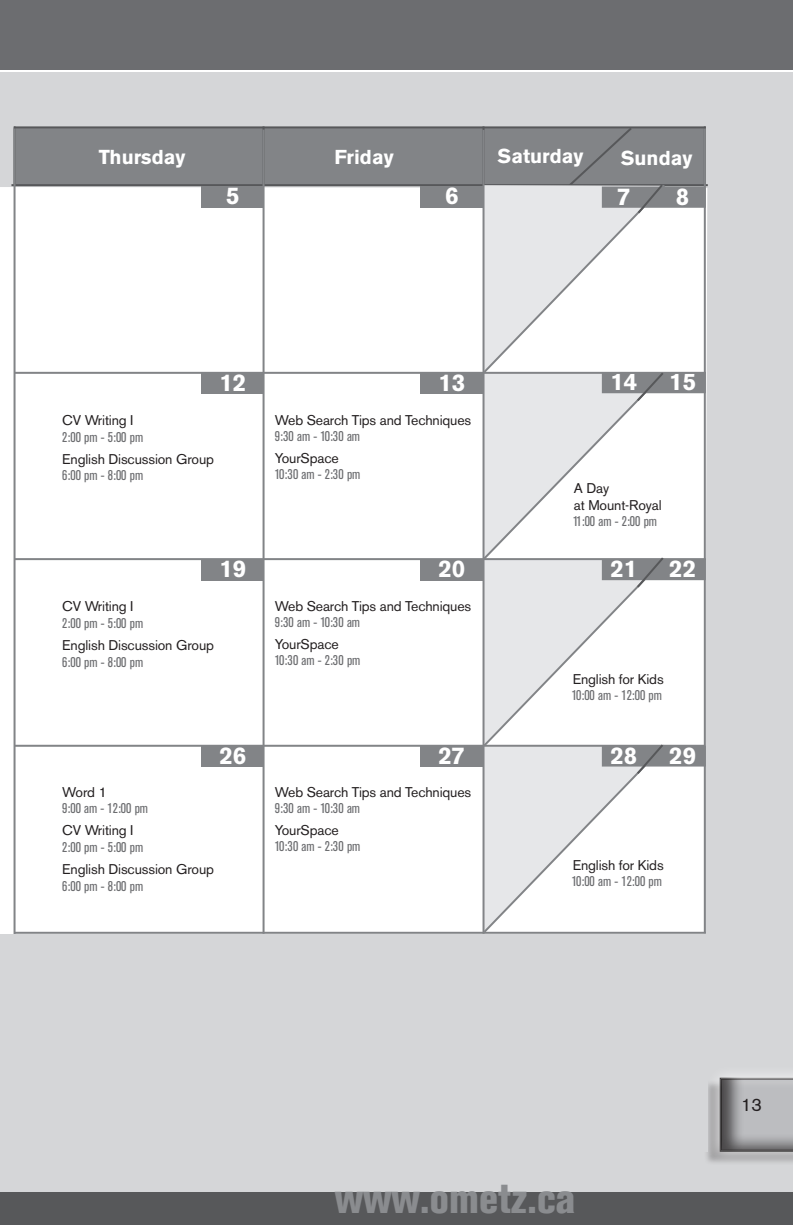
<style>
.page{position:relative;width:793px;height:1225px;background:#fff}
.page>*{position:absolute;margin:0;border:0;box-sizing:border-box;transform-origin:0 0}
.t1{font:800 condensed 40px "Akzidenz Grotesk BE";color:#8a8c8f}
.t2{font:700 24px "Akzidenz Grotesk BE";color:#fff}
.t3{font:700 20px "Akzidenz Grotesk BE";color:#fff}
.t4{font:18px "Akzidenz Grotesk BE";color:#231f20}
.t5{font:14px/16.8px "Akzidenz Grotesk BE";letter-spacing:-.01em;color:#231f20}
.t6{font:condensed 14px "Akzidenz Grotesk BE";color:#6c6d70}
</style>
<div class="page">
<div style="left:0;top:72px;width:792px;height:1122px;background:#d5d6d8"></div>
<div style="left:0;top:0;width:792px;height:70px;background:#6c6d70"></div>
<div style="left:706px;top:1064px;width:86px;height:100px;background:#fff;opacity:.75"></div>
<div style="left:717px;top:1073px;width:75px;height:80px;background:#231f20;opacity:.75"></div>
<div style="left:0;top:1191px;width:792px;height:33px;background:#57585a"></div>
<div style="left:0;top:187px;width:706px;height:747px;background:#fff"></div>
<div style="left:14px;top:127px;width:690px;height:59px;background:#828487;border:2px solid #828487"></div>
<hr style="left:14px;top:931px;width:691px;height:2px;background:#828487">
<hr style="left:11px;top:184px;width:696px;height:2px;background:#57585a">
<hr style="left:14px;top:126px;width:691px;height:2px;background:#57585a">
<hr style="left:262px;top:126px;width:2px;height:60px;background:#57585a">
<div style="left:202px;top:372px;width:62px;height:21px;background:#828487"></div>
<div style="left:420px;top:372px;width:62px;height:21px;background:#828487"></div>
<div style="left:202px;top:559px;width:62px;height:21px;background:#828487"></div>
<div style="left:420px;top:559px;width:62px;height:21px;background:#828487"></div>
<div style="left:202px;top:746px;width:62px;height:21px;background:#828487"></div>
<div style="left:420px;top:745px;width:62px;height:21px;background:#828487"></div>
<div style="left:202px;top:186px;width:62px;height:21px;background:#828487"></div>
<div style="left:420px;top:186px;width:62px;height:21px;background:#828487"></div>
<hr style="left:14px;top:128px;width:2px;height:806px;background:#828487">
<hr style="left:262px;top:129px;width:2px;height:804px;background:#828487">
<hr style="left:14px;top:372px;width:691px;height:2px;background:#828487">
<hr style="left:14px;top:558px;width:691px;height:2px;background:#828487">
<hr style="left:14px;top:744px;width:690px;height:2px;background:#828487">
<svg style="left:480px;top:126px;width:225px;height:808px;background:#e5e5e6"></svg>
<h3 class="t3" style="left:99px;top:145px;width:88px">Thursday</h3>
<h3 class="t3" style="left:334px;top:145px;width:61px">Friday</h3>
<h3 class="t3" style="left:497px;top:145px;width:87px">Saturday</h3>
<h3 class="t3" style="left:620px;top:146px;width:73px">Sunday</h3>
<h2 class="t2" style="left:226px;top:182px;width:15px">5</h2>
<h2 class="t2" style="left:445px;top:182px;width:15px">6</h2>
<h2 class="t2" style="left:616px;top:182px;width:15px">7</h2>
<h2 class="t2" style="left:675px;top:182px;width:15px">8</h2>
<h2 class="t2" style="left:219px;top:368px;width:28px">12</h2>
<h2 class="t2" style="left:438px;top:368px;width:28px">13</h2>
<p class="t5" style="left:62px;top:411px;width:73px">CV Writing I</p>
<p class="t6" style="left:62px;top:429px;width:82px">2:00 pm - 5:00 pm</p>
<p class="t5" style="left:62px;top:450px;width:153px">English Discussion Group</p>
<p class="t6" style="left:62px;top:467px;width:82px">6:00 pm - 8:00 pm</p>
<p class="t5" style="left:275px;top:411px;width:198px">Web Search Tips and Techniques</p>
<p class="t6" style="left:275px;top:428px;width:87px">9:30 am - 10:30 am</p>
<p class="t5" style="left:275px;top:449px;width:65px">YourSpace</p>
<p class="t6" style="left:275px;top:466px;width:87px">10:30 am - 2:30 pm</p>
<h2 class="t2" style="left:219px;top:555px;width:28px">19</h2>
<h2 class="t2" style="left:438px;top:555px;width:28px">20</h2>
<p class="t5" style="left:62px;top:597px;width:73px">CV Writing I</p>
<p class="t6" style="left:62px;top:615px;width:82px">2:00 pm - 5:00 pm</p>
<p class="t5" style="left:62px;top:636px;width:153px">English Discussion Group</p>
<p class="t6" style="left:62px;top:653px;width:82px">6:00 pm - 8:00 pm</p>
<p class="t5" style="left:275px;top:597px;width:198px">Web Search Tips and Techniques</p>
<p class="t6" style="left:275px;top:614px;width:87px">9:30 am - 10:30 am</p>
<p class="t5" style="left:275px;top:635px;width:65px">YourSpace</p>
<p class="t6" style="left:275px;top:652px;width:87px">10:30 am - 2:30 pm</p>
<h2 class="t2" style="left:219px;top:742px;width:28px">26</h2>
<h2 class="t2" style="left:438px;top:741px;width:28px">27</h2>
<p class="t5" style="left:62px;top:783px;width:46px">Word 1</p>
<p class="t6" style="left:62px;top:800px;width:87px">9:00 am - 12:00 pm</p>
<p class="t5" style="left:62px;top:821px;width:73px">CV Writing I</p>
<p class="t6" style="left:62px;top:839px;width:82px">2:00 pm - 5:00 pm</p>
<p class="t5" style="left:62px;top:860px;width:153px">English Discussion Group</p>
<p class="t6" style="left:62px;top:878px;width:82px">6:00 pm - 8:00 pm</p>
<p class="t5" style="left:275px;top:783px;width:198px">Web Search Tips and Techniques</p>
<p class="t6" style="left:275px;top:800px;width:87px">9:30 am - 10:30 am</p>
<p class="t5" style="left:275px;top:821px;width:65px">YourSpace</p>
<p class="t6" style="left:275px;top:838px;width:87px">10:30 am - 2:30 pm</p>
<h2 class="t2" style="left:610px;top:368px;width:28px">14</h2>
<h2 class="t2" style="left:668px;top:368px;width:28px">15</h2>
<p class="t5" style="left:573px;top:479px;width:89px">A Day<br>at Mount-Royal</p>
<p class="t6" style="left:572px;top:513px;width:85px">11:00 am - 2:00 pm</p>
<h2 class="t2" style="left:610px;top:554px;width:28px">21</h2>
<h2 class="t2" style="left:668px;top:554px;width:28px">22</h2>
<p class="t5" style="left:572px;top:670px;width:92px">English for Kids</p>
<p class="t6" style="left:571px;top:687px;width:92px">10:00 am - 12:00 pm</p>
<h2 class="t2" style="left:610px;top:741px;width:28px">28</h2>
<h2 class="t2" style="left:668px;top:741px;width:28px">29</h2>
<p class="t5" style="left:572px;top:856px;width:92px">English for Kids</p>
<p class="t6" style="left:571px;top:873px;width:92px">10:00 am - 12:00 pm</p>
<h1 class="t1" style="left:334px;top:1175px;width:242px">www.ometz.ca</h1>
<p class="t4" style="left:740px;top:1093px;width:22px">13</p>
</div>
